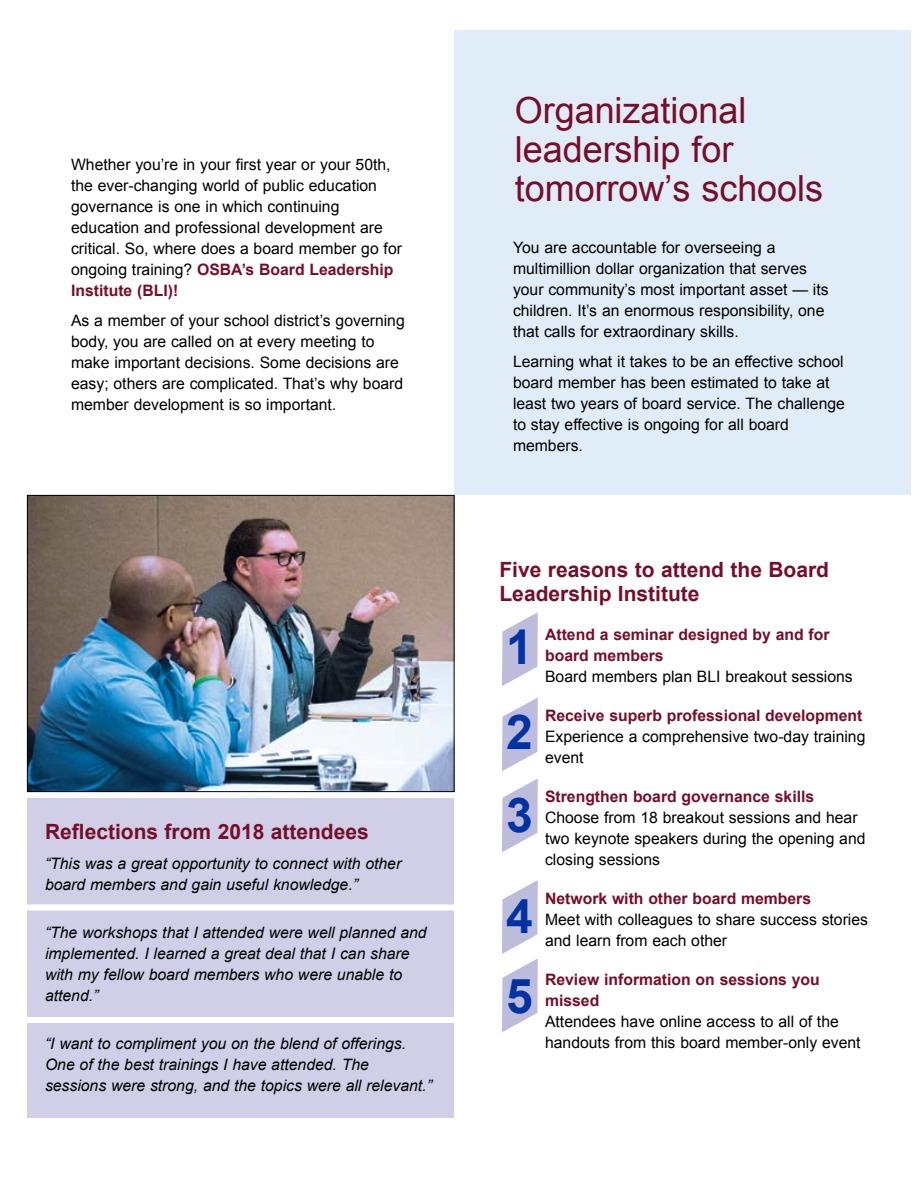
<style>
.page{position:relative;width:918px;height:1188px;background:#fff}
.page>*{position:absolute;margin:0;border:0;box-sizing:border-box;transform-origin:0 0}
.t1{font:700 48px/83.8px "Arial";color:#0033a1;text-align:justify}
.t2{font:36px/39px "Arial";color:#770d29}
.t3{font:700 21px/24px "Arial";color:#770d29}
.t4{font:15.75px/21px "Arial";color:#000}
.t5{font:italic 15.75px/21px "Arial";color:#000}
.t6{font:700 15.75px/21px "Arial";color:#770d29}
.s1{font-weight:700;color:#770d29}
</style>
<div class="page">
<svg style="left:502px;top:697px;width:36px;height:155px"></svg>
<svg style="left:502px;top:880px;width:36px;height:152px"></svg>
<svg style="left:502px;top:612px;width:36px;height:74px"></svg>
<div style="left:454px;top:30px;width:457px;height:465px;background:#e0edf9"></div>
<img style="left:29px;top:497px;width:423px;height:293px">
<div style="left:27px;top:495px;width:427px;height:297px;border:1px solid #000"></div>
<div style="left:27px;top:798px;width:427px;height:320px;background:#d0cfe7"></div>
<div style="left:27px;top:904px;width:432px;height:6px;background:#fff"></div>
<div style="left:27px;top:1017px;width:432px;height:6px;background:#fff"></div>
<p class="t4" style="left:71px;top:154px;width:332px">Whether you’re in your first year or your 50th, the ever-changing world of public education governance is one in which continuing education and professional development are critical. So, where does a board member go for ongoing training? <span class="s1">OSBA’s Board Leadership Institute (BLI)!</span></p>
<p class="t4" style="left:71px;top:310px;width:335px">As a member of your school district’s governing body, you are called on at every meeting to make important decisions. Some decisions are easy; others are complicated. That’s why board member development is so important.</p>
<h3 class="t3" style="left:45px;top:820px;width:325px">Reflections from 2018 attendees</h3>
<p class="t5" style="left:45px;top:853px;width:358px">“This was a great opportunity to connect with other board members and gain useful knowledge.”</p>
<p class="t5" style="left:45px;top:922px;width:383px">“The workshops that I attended were well planned and implemented. I learned a great deal that I can share with my fellow board members who were unable to attend.”</p>
<p class="t5" style="left:45px;top:1033px;width:388px">“I want to compliment you on the blend of offerings.<br>One of the best trainings I have attended. The sessions were strong, and the topics were all relevant.”</p>
<h2 class="t2" style="left:515px;top:92px;width:310px">Organizational leadership for tomorrow’s schools</h2>
<p class="t4" style="left:513px;top:237px;width:317px">You are accountable for overseeing a multimillion dollar organization that serves your community’s most important asset — its children. It’s an enormous responsibility, one that calls for extraordinary skills.</p>
<p class="t4" style="left:513px;top:351px;width:333px">Learning what it takes to be an effective school board member has been estimated to take at least two years of board service. The challenge to stay effective is ongoing for all board members.</p>
<h3 class="t3" style="left:500px;top:558px;width:331px">Five reasons to attend the Board<br>Leadership Institute</h3>
<p class="t6" style="left:545px;top:624px;width:286px">Attend a seminar designed by and for board members</p>
<p class="t4" style="left:545px;top:666px;width:309px">Board members plan BLI breakout sessions</p>
<p class="t6" style="left:545px;top:705px;width:319px">Receive superb professional development</p>
<p class="t4" style="left:545px;top:726px;width:322px">Experience a comprehensive two-day training event</p>
<p class="t6" style="left:545px;top:786px;width:271px">Strengthen board governance skills</p>
<p class="t4" style="left:545px;top:807px;width:322px">Choose from 18 breakout sessions and hear two keynote speakers during the opening and closing sessions</p>
<p class="t6" style="left:545px;top:888px;width:268px">Network with other board members</p>
<p class="t4" style="left:545px;top:909px;width:325px">Meet with colleagues to share success stories and learn from each other</p>
<p class="t6" style="left:545px;top:969px;width:276px">Review information on sessions you missed</p>
<p class="t4" style="left:545px;top:1011px;width:317px">Attendees have online access to all of the handouts from this board member-only event</p>
<h1 class="t1" style="left:506px;top:607px;width:28px">1<br>2<br>3</h1>
<h1 class="t1" style="left:506px;top:877px;width:28px;line-height:80.4px">4<br>5</h1>
</div>
